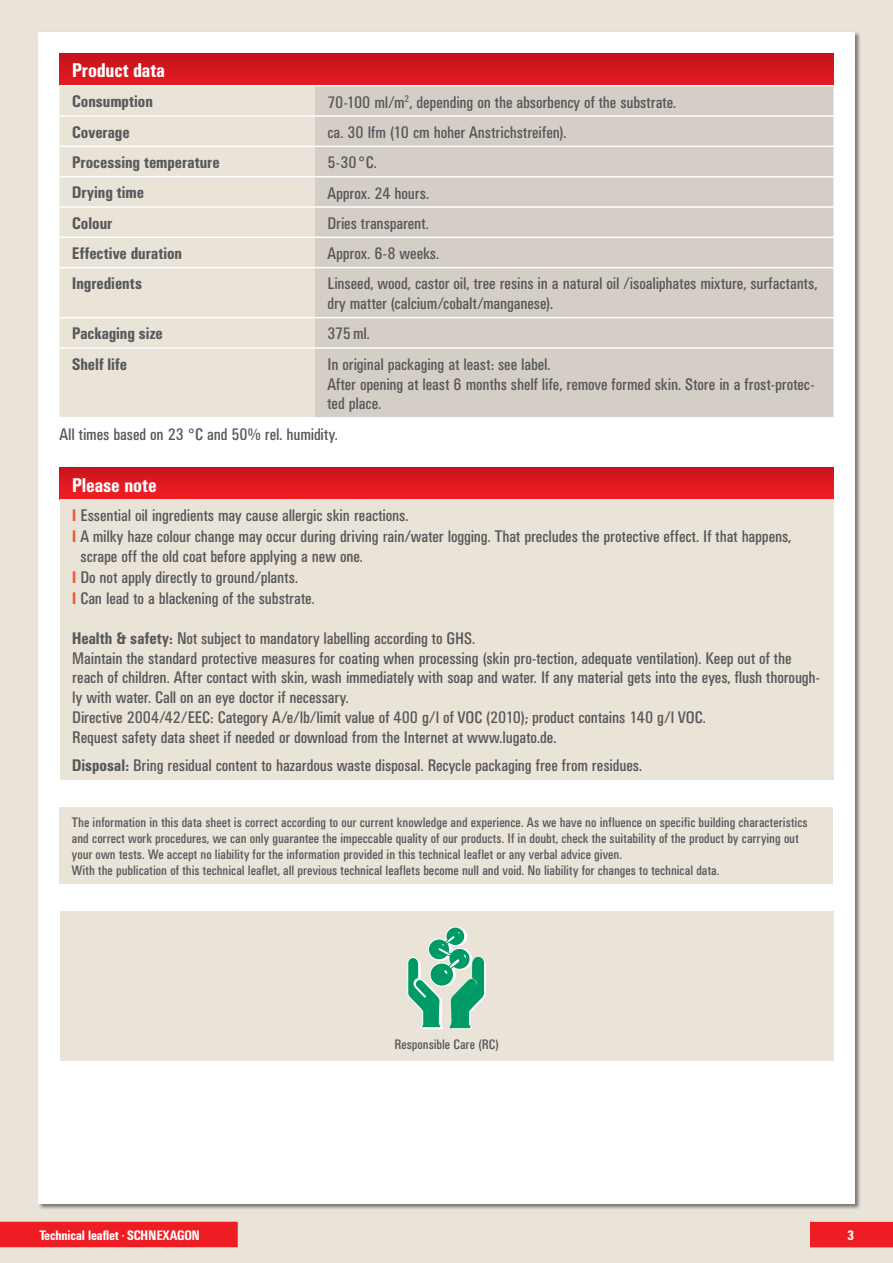
<style>
.page{position:relative;width:893px;height:1263px;background:#e9e3d8}
.page>*{position:absolute;margin:0;border:0;box-sizing:border-box;transform-origin:0 0}
.t1{font:500 condensed 19.5px "UN11";letter-spacing:.01em;color:#fff}
.t2{font:condensed 16.5px/19.8px "UN11";letter-spacing:.005em;color:#57585a}
.t3{font:500 condensed 16.5px "UN11";letter-spacing:.01em;color:#57585a}
.t4{font:condensed 13.5px/16.2px "UN11";letter-spacing:.01em;color:#57585a}
.t5{font:500 condensed 13.5px "UN11";color:#fff}
.s1{font-family:"Univers"}
.s2{font-weight:500;color:#f0593e}
.s3{font-weight:500}
</style>
<div class="page">
<div style="left:38px;top:32px;width:817px;height:1171px;background:#fff"></div>
<div style="left:810px;top:1222px;width:83px;height:25px;background:#ee1d23"></div>
<div style="left:0;top:1222px;width:238px;height:25px;background:#ee1d23"></div>
<div style="left:60px;top:468px;width:773px;height:32px;background:linear-gradient(to bottom,#ca141d,#f21e24)"></div>
<div style="left:60px;top:500px;width:773px;height:280px;background:#e9e3d8"></div>
<svg style="left:60px;top:53px;width:773px;height:32px;background:#d4161e"></svg>
<div style="left:60px;top:87px;width:255px;height:330px;background:#e9e3d8"></div>
<div style="left:315px;top:87px;width:518px;height:330px;background:#d5cec7"></div>
<hr style="left:60px;top:115px;width:255px;height:2px;background:#fff">
<hr style="left:315px;top:115px;width:518px;height:2px;background:#fff">
<hr style="left:60px;top:176px;width:255px;height:2px;background:#fff">
<hr style="left:315px;top:176px;width:518px;height:2px;background:#fff">
<hr style="left:60px;top:206px;width:255px;height:2px;background:#fff">
<hr style="left:315px;top:206px;width:518px;height:2px;background:#fff">
<hr style="left:60px;top:237px;width:255px;height:1px;background:#fff">
<hr style="left:315px;top:237px;width:518px;height:1px;background:#fff">
<hr style="left:60px;top:267px;width:255px;height:1px;background:#fff">
<hr style="left:315px;top:267px;width:518px;height:1px;background:#fff">
<hr style="left:60px;top:317px;width:255px;height:1px;background:#fff">
<hr style="left:315px;top:317px;width:518px;height:1px;background:#fff">
<hr style="left:60px;top:347px;width:255px;height:2px;background:#fff">
<hr style="left:315px;top:347px;width:518px;height:2px;background:#fff">
<hr style="left:60px;top:146px;width:255px;height:1px;background:#fff">
<hr style="left:315px;top:146px;width:518px;height:1px;background:#fff">
<div style="left:59px;top:807px;width:774px;height:77px;background:#e9e3d8"></div>
<div style="left:60px;top:911px;width:773px;height:150px;background:#e9e3d8"></div>
<div style="left:448px;top:927px;width:19px;height:19px;background:#fff;border-radius:50%"></div>
<div style="left:448px;top:927px;width:19px;height:19px;border:1px solid #fff;border-radius:50%"></div>
<svg style="left:446px;top:927px;width:19px;height:18px"></svg>
<div style="left:446px;top:927px;width:19px;height:19px;border:1px solid #fff;border-radius:50%"></div>
<svg style="left:407px;top:932px;width:78px;height:97px"></svg>
<p class="t1" style="left:72px;top:59px;width:94px">Product data</p>
<p class="t3" style="left:72px;top:92px;width:82px">Consumption</p>
<p class="t2" style="left:327px;top:92px;width:350px">70-100 ml/m<sup>2</sup>, depending on the absorbency of the substrate.</p>
<p class="t3" style="left:72px;top:122px;width:59px">Coverage</p>
<p class="t2" style="left:327px;top:122px;width:240px">ca. 30 lfm (10 cm hoher Anstrichstreifen).</p>
<p class="t3" style="left:72px;top:153px;width:149px">Processing temperature</p>
<p class="t2" style="left:327px;top:153px;width:51px">5-30<span class="s1">°</span>C.</p>
<p class="t3" style="left:72px;top:183px;width:73px">Drying time</p>
<p class="t2" style="left:327px;top:183px;width:103px">Approx. 24 hours.</p>
<p class="t3" style="left:72px;top:213px;width:41px">Colour</p>
<p class="t2" style="left:327px;top:213px;width:103px">Dries transparent.</p>
<p class="t3" style="left:72px;top:244px;width:111px">Effective duration</p>
<p class="t2" style="left:327px;top:243px;width:113px">Approx. 6-8 weeks.</p>
<p class="t3" style="left:72px;top:274px;width:71px">Ingredients</p>
<p class="t2" style="left:327px;top:274px;width:491px">Linseed, wood, castor oil, tree resins in a natural oil /isoaliphates mixture, surfactants, dry matter (calcium/cobalt/manganese).</p>
<p class="t3" style="left:72px;top:324px;width:92px">Packaging size</p>
<p class="t2" style="left:327px;top:324px;width:44px">375ml.</p>
<p class="t3" style="left:72px;top:354px;width:56px">Shelf life</p>
<p class="t2" style="left:327px;top:354px;width:489px">In original packaging at least: see label.<br>After opening at least 6 months shelf life, remove formed skin. Store in a frost-protec&shy;ted place.</p>
<p class="t2" style="left:60px;top:424px;width:280px">All times based on 23 <span class="s1">°</span>C and 50% rel. humidity.</p>
<p class="t1" style="left:72px;top:473px;width:86px">Please note</p>
<p class="t2" style="left:72px;top:506px;width:338px"><span class="s2">I</span> Essential oil ingredients may cause allergic skin reactions.</p>
<p class="t2" style="left:72px;top:527px;width:720px"><span class="s2">I</span> A milky haze colour change may occur during driving rain/water logging. That precludes the protective effect. If that happens,</p>
<p class="t2" style="left:81px;top:546px;width:284px">scrape off the old coat before applying a new one.</p>
<p class="t2" style="left:72px;top:567px;width:227px"><span class="s2">I</span> Do not apply directly to ground/plants.</p>
<p class="t2" style="left:72px;top:588px;width:244px"><span class="s2">I</span> Can lead to a blackening of the substrate.</p>
<p class="t2" style="left:72px;top:628px;width:749px"><span class="s3">Health &amp; safety:</span> Not subject to mandatory labelling according to GHS.<br>Maintain the standard protective measures for coating when processing (skin pro-tection, adequate ventilation). Keep out of the reach of children. After contact with skin, wash immediately with soap and water. If any material gets into the eyes, flush thorough&shy;ly with water. Call on an eye doctor if necessary.<br>Directive 2004/42/EEC: Category A/e/lb/limit value of 400 g/l of VOC (2010); product contains 140 g/l VOC.<br>Request safety data sheet if needed or download from the Internet at www.lugato.de.</p>
<p class="t2" style="left:72px;top:755px;width:571px"><span class="s3">Disposal:</span> Bring residual content to hazardous waste disposal. Recycle packaging free from residues.</p>
<p class="t4" style="left:72px;top:814px;width:737px">The information in this data sheet is correct according to our current knowledge and experience. As we have no influence on specific building characteristics and correct work procedures, we can only guarantee the impeccable quality of our products. If in doubt, check the suitability of the product by carrying out your own tests. We accept no liability for the information provided in this technical leaflet or any verbal advice given.<br>With the publication of this technical leaflet, all previous technical leaflets become null and void. No liability for changes to technical data.</p>
<p class="t4" style="left:394px;top:1036px;width:106px">Responsible Care (RC)</p>
<p class="t5" style="left:39px;top:1227px;width:162px">Technical leaflet <sup>•</sup> SCHNEXAGON</p>
<p class="t5" style="left:847px;top:1227px;width:8px">3</p>
</div>
